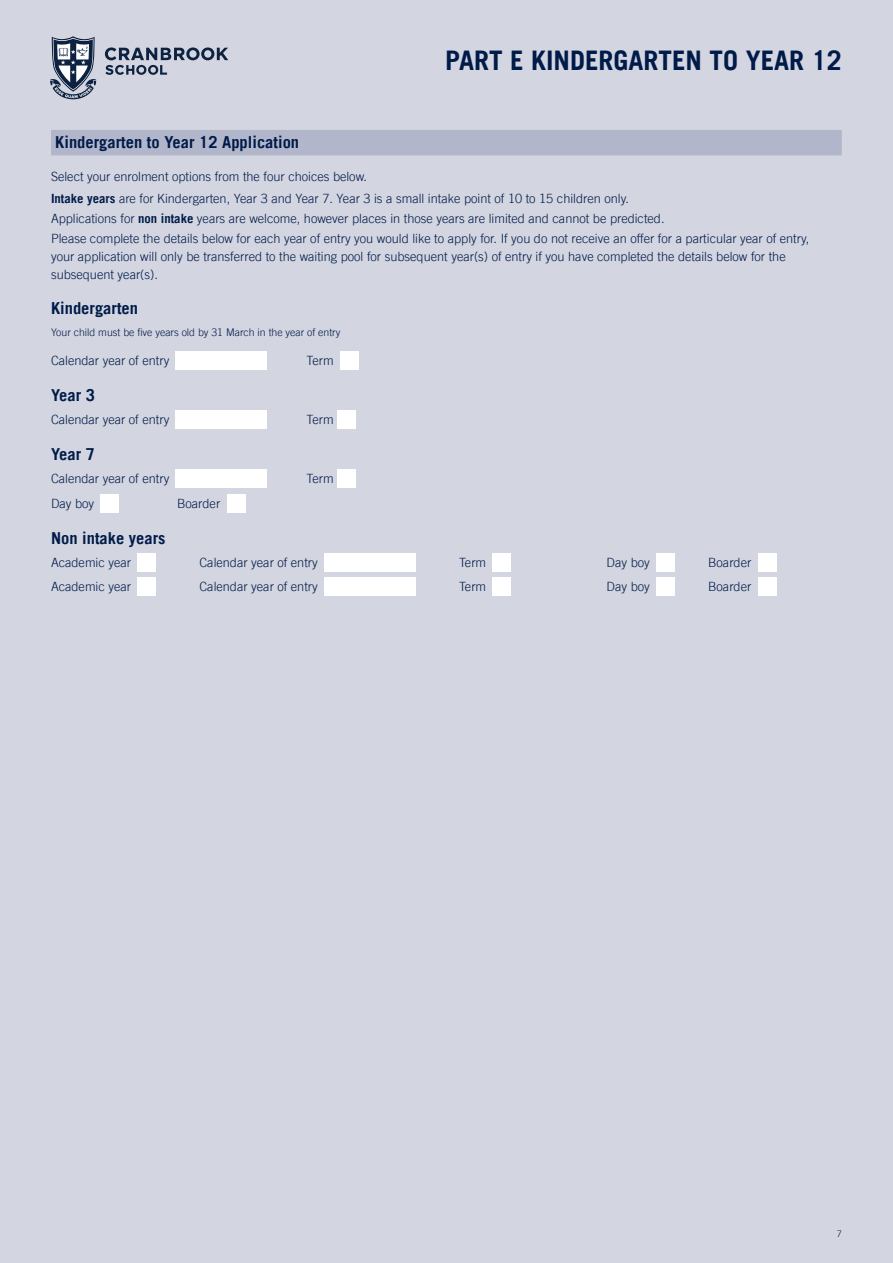
<style>
.page{position:relative;width:893px;height:1263px;background:#d3d5e0}
.page>*{position:absolute;margin:0;border:0;box-sizing:border-box;transform-origin:0 0}
.t1{font:700 27px "Trade Gothic LT";color:#001b49}
.t2{font:700 16.5px "Trade Gothic LT";color:#001b49}
.t3{font:300 12.75px/22.2px "Trade Gothic LT";color:#001b49}
.t4{font:300 10.5px "Trade Gothic LT";color:#001b49}
.t5{font:300 9px "Trade Gothic LT";color:#001b49}
.s1{font-weight:700}
</style>
<div class="page">
<div style="left:51px;top:130px;width:791px;height:25px;background:#b1b6ca"></div>
<div style="left:176px;top:351px;width:91px;height:19px;background:#fff"></div>
<div style="left:340px;top:351px;width:19px;height:19px;background:#fff"></div>
<div style="left:176px;top:410px;width:91px;height:19px;background:#fff"></div>
<div style="left:337px;top:410px;width:19px;height:19px;background:#fff"></div>
<div style="left:176px;top:469px;width:91px;height:19px;background:#fff"></div>
<div style="left:337px;top:469px;width:19px;height:19px;background:#fff"></div>
<div style="left:101px;top:494px;width:18px;height:18px;background:#fff"></div>
<div style="left:227px;top:494px;width:18px;height:18px;background:#fff"></div>
<div style="left:137px;top:553px;width:19px;height:19px;background:#fff"></div>
<div style="left:324px;top:553px;width:91px;height:19px;background:#fff"></div>
<div style="left:493px;top:553px;width:18px;height:19px;background:#fff"></div>
<div style="left:656px;top:553px;width:19px;height:19px;background:#fff"></div>
<div style="left:758px;top:553px;width:18px;height:19px;background:#fff"></div>
<div style="left:137px;top:577px;width:19px;height:19px;background:#fff"></div>
<div style="left:324px;top:577px;width:91px;height:19px;background:#fff"></div>
<div style="left:493px;top:577px;width:18px;height:19px;background:#fff"></div>
<div style="left:656px;top:577px;width:19px;height:19px;background:#fff"></div>
<div style="left:758px;top:577px;width:18px;height:19px;background:#fff"></div>
<svg style="left:105px;top:47px;width:123px;height:28px"></svg>
<svg style="left:50px;top:36px;width:47px;height:63px"></svg>
<h1 class="t1" style="left:445px;top:44px;width:398px">PART E KINDERGARTEN TO YEAR 12</h1>
<p class="t2" style="left:55px;top:132px;width:245px">Kindergarten to Year 12 Application</p>
<p class="t3" style="left:51px;top:165px;width:579px">Select your enrolment options from the four choices below.<br><span class="s1">Intake years</span> are for Kindergarten, Year 3 and Year 7. Year 3 is a small intake point of 10 to 15 children only.</p>
<p class="t3" style="left:51px;top:208px;width:760px;line-height:20.1px">Applications for <span class="s1">non intake</span> years are welcome, however places in those years are limited and cannot be predicted.<br>Please complete the details below for each year of entry you would like to apply for. If you do not receive an offer for a particular year of entry,</p>
<p class="t3" style="left:51px;top:248px;width:736px;line-height:18px">your application will only be transferred to the waiting pool for subsequent year(s) of entry if you have completed the details below for the subsequent year(s).</p>
<p class="t2" style="left:51px;top:298px;width:89px">Kindergarten</p>
<p class="t4" style="left:51px;top:326px;width:291px">Your child must be five years old by 31 March in the year of entry</p>
<p class="t3" style="left:51px;top:349px;width:120px">Calendar year of entry</p>
<p class="t3" style="left:307px;top:349px;width:29px">Term</p>
<p class="t2" style="left:51px;top:385px;width:46px">Year 3</p>
<p class="t3" style="left:51px;top:408px;width:120px">Calendar year of entry</p>
<p class="t3" style="left:307px;top:408px;width:29px">Term</p>
<p class="t2" style="left:51px;top:444px;width:46px">Year 7</p>
<p class="t3" style="left:51px;top:467px;width:120px">Calendar year of entry</p>
<p class="t3" style="left:307px;top:467px;width:29px">Term</p>
<p class="t3" style="left:51px;top:492px;width:45px">Day boy</p>
<p class="t3" style="left:177px;top:492px;width:45px">Boarder</p>
<p class="t2" style="left:51px;top:528px;width:116px">Non intake years</p>
<p class="t3" style="left:51px;top:551px;width:82px">Academic year</p>
<p class="t3" style="left:200px;top:551px;width:120px">Calendar year of entry</p>
<p class="t3" style="left:459px;top:551px;width:29px">Term</p>
<p class="t3" style="left:607px;top:551px;width:45px">Day boy</p>
<p class="t3" style="left:708px;top:551px;width:45px">Boarder</p>
<p class="t3" style="left:51px;top:575px;width:82px">Academic year</p>
<p class="t3" style="left:200px;top:575px;width:120px">Calendar year of entry</p>
<p class="t3" style="left:459px;top:575px;width:29px">Term</p>
<p class="t3" style="left:607px;top:575px;width:45px">Day boy</p>
<p class="t3" style="left:708px;top:575px;width:45px">Boarder</p>
<p class="t5" style="left:837px;top:1229px;width:7px">7</p>
</div>
